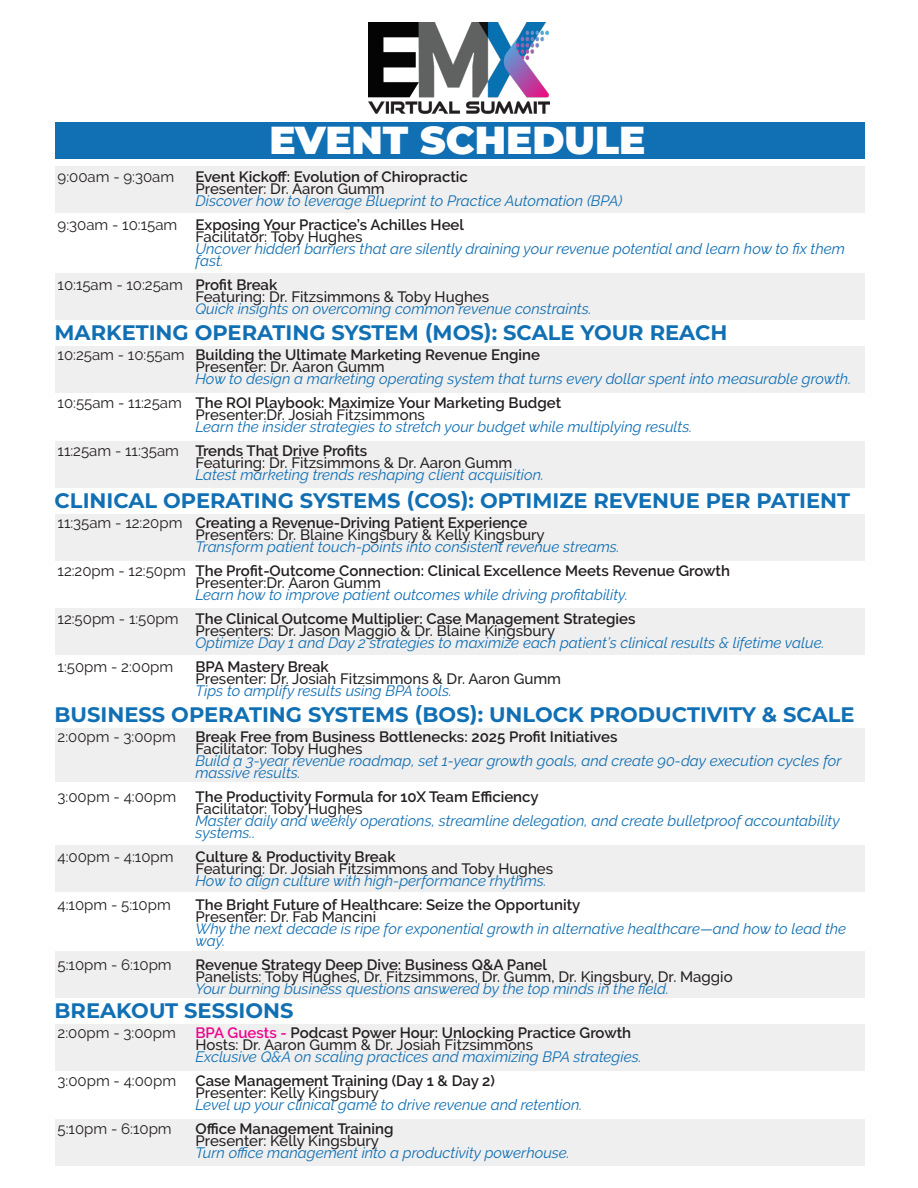
<style>
.page{position:relative;width:918px;height:1188px;background:#fff}
.page>*{position:absolute;margin:0;border:0;box-sizing:border-box;transform-origin:0 0}
.t1{font:900 39px "Montserrat";color:#fff}
.t2{font:700 21px "Montserrat";color:#116fb3}
.t3{font:italic 15px/12px "Raleway";color:#116fb3}
.t4{font:600 15px "Raleway";color:#231f20}
.t5{font:500 15px "Raleway";color:#231f20}
.t6{font:15px "Raleway";color:#231f20}
.s1{color:#ed028c}
</style>
<div class="page">
<div style="left:55px;top:123px;width:810px;height:36px;background:#116fb3"></div>
<div style="left:55px;top:166px;width:810px;height:47px;background:#efefef"></div>
<div style="left:55px;top:346px;width:810px;height:47px;background:#efefef"></div>
<div style="left:55px;top:1024px;width:810px;height:47px;background:#efefef"></div>
<div style="left:55px;top:514px;width:810px;height:47px;background:#efefef"></div>
<div style="left:55px;top:728px;width:810px;height:54px;background:#efefef"></div>
<div style="left:55px;top:441px;width:810px;height:46px;background:#efefef"></div>
<div style="left:55px;top:1119px;width:810px;height:46px;background:#efefef"></div>
<div style="left:55px;top:608px;width:810px;height:47px;background:#efefef"></div>
<div style="left:55px;top:845px;width:810px;height:47px;background:#efefef"></div>
<div style="left:55px;top:951px;width:810px;height:47px;background:#efefef"></div>
<div style="left:55px;top:273px;width:810px;height:47px;background:#efefef"></div>
<img style="left:369px;top:23px;width:180px;height:91px">
<p class="t1" style="left:269px;top:111px;width:378px">EVENT SCHEDULE</p>
<p class="t4" style="left:195px;top:168px;width:274px">Event Kickoff: Evolution of Chiropractic</p>
<p class="t5" style="left:195px;top:180px;width:191px">Presenter: Dr. Aaron Gumm</p>
<p class="t3" style="left:195px;top:194px;width:429px">Discover how to leverage Blueprint to Practice Automation (BPA)</p>
<p class="t4" style="left:195px;top:216px;width:270px">Exposing Your Practice’s Achilles Heel</p>
<p class="t5" style="left:195px;top:228px;width:168px">Facilitator: Toby Hughes</p>
<p class="t3" style="left:195px;top:242px;width:651px">Uncover hidden barriers that are silently draining your revenue potential and learn how to fix them fast.</p>
<p class="t4" style="left:195px;top:276px;width:83px">Profit Break</p>
<p class="t5" style="left:195px;top:288px;width:295px">Featuring: Dr. Fitzsimmons &amp; Toby Hughes</p>
<p class="t3" style="left:195px;top:302px;width:398px">Quick insights on overcoming common revenue constraints.</p>
<p class="t4" style="left:195px;top:346px;width:346px">Building the Ultimate Marketing Revenue Engine</p>
<p class="t5" style="left:195px;top:358px;width:191px">Presenter: Dr. Aaron Gumm</p>
<p class="t3" style="left:195px;top:373px;width:657px">How to design a marketing operating system that turns every dollar spent into measurable growth.</p>
<p class="t4" style="left:195px;top:394px;width:367px">The ROI Playbook: Maximize Your Marketing Budget</p>
<p class="t5" style="left:195px;top:406px;width:231px">Presenter:Dr. Josiah Fitzsimmons</p>
<p class="t3" style="left:195px;top:421px;width:498px">Learn the insider strategies to stretch your budget while multiplying results.</p>
<p class="t4" style="left:195px;top:442px;width:173px">Trends That Drive Profits</p>
<p class="t5" style="left:195px;top:454px;width:318px">Featuring: Dr. Fitzsimmons &amp; Dr. Aaron Gumm</p>
<p class="t3" style="left:195px;top:469px;width:350px">Latest marketing trends reshaping client acquisition.</p>
<p class="t6" style="left:58px;top:168px;width:118px">9:00am - 9:30am</p>
<p class="t6" style="left:58px;top:216px;width:121px">9:30am - 10:15am</p>
<p class="t6" style="left:58px;top:276px;width:127px">10:15am - 10:25am</p>
<p class="t2" style="left:55px;top:318px;width:674px">MARKETING OPERATING SYSTEM (MOS): SCALE YOUR REACH</p>
<p class="t6" style="left:58px;top:346px;width:129px">10:25am - 10:55am</p>
<p class="t6" style="left:58px;top:394px;width:126px">10:55am - 11:25am</p>
<p class="t6" style="left:58px;top:442px;width:123px">11:25am - 11:35am</p>
<p class="t2" style="left:55px;top:485px;width:797px">CLINICAL OPERATING SYSTEMS (COS): OPTIMIZE REVENUE PER PATIENT</p>
<p class="t4" style="left:195px;top:514px;width:333px">Creating a Revenue-Driving Patient Experience</p>
<p class="t5" style="left:195px;top:526px;width:351px">Presenters: Dr. Blaine Kingsbury &amp; Kelly Kingsbury</p>
<p class="t3" style="left:195px;top:541px;width:426px">Transform patient touch-points into consistent revenue streams.</p>
<p class="t4" style="left:195px;top:562px;width:536px">The Profit-Outcome Connection: Clinical Excellence Meets Revenue Growth</p>
<p class="t5" style="left:195px;top:574px;width:187px">Presenter:Dr. Aaron Gumm</p>
<p class="t3" style="left:195px;top:589px;width:434px">Learn how to improve patient outcomes while driving profitability.</p>
<p class="t4" style="left:195px;top:610px;width:442px">The Clinical Outcome Multiplier: Case Management Strategies</p>
<p class="t5" style="left:195px;top:622px;width:361px">Presenters: Dr. Jason Maggio &amp; Dr. Blaine Kingsbury</p>
<p class="t3" style="left:195px;top:637px;width:631px">Optimize Day 1 and Day 2 strategies to maximize each patient’s clinical results &amp; lifetime value.</p>
<p class="t4" style="left:195px;top:658px;width:135px">BPA Mastery Break</p>
<p class="t5" style="left:195px;top:670px;width:367px">Presenter: Dr. Josiah Fitzsimmons &amp; Dr. Aaron Gumm</p>
<p class="t3" style="left:195px;top:685px;width:258px">Tips to amplify results using BPA tools.</p>
<p class="t4" style="left:195px;top:728px;width:424px">Break Free from Business Bottlenecks: 2025 Profit Initiatives</p>
<p class="t5" style="left:195px;top:740px;width:168px">Facilitator: Toby Hughes</p>
<p class="t3" style="left:195px;top:755px;width:648px">Build a 3-year revenue roadmap, set 1-year growth goals, and create 90-day execution cycles for massive results.</p>
<p class="t4" style="left:195px;top:788px;width:345px">The Productivity Formula for 10X Team Efficiency</p>
<p class="t5" style="left:195px;top:800px;width:168px">Facilitator: Toby Hughes</p>
<p class="t3" style="left:195px;top:815px;width:646px">Master daily and weekly operations, streamline delegation, and create bulletproof accountability systems..</p>
<p class="t4" style="left:195px;top:848px;width:202px">Culture &amp; Productivity Break</p>
<p class="t5" style="left:195px;top:860px;width:359px">Featuring: Dr. Josiah Fitzsimmons and Toby Hughes</p>
<p class="t3" style="left:195px;top:875px;width:353px">How to align culture with high-performance rhythms.</p>
<p class="t4" style="left:195px;top:896px;width:386px">The Bright Future of Healthcare: Seize the Opportunity</p>
<p class="t5" style="left:195px;top:908px;width:182px">Presenter: Dr. Fab Mancini</p>
<p class="t3" style="left:195px;top:923px;width:652px">Why the next decade is ripe for exponential growth in alternative healthcare—and how to lead the way.</p>
<p class="t4" style="left:195px;top:956px;width:353px">Revenue Strategy Deep Dive: Business Q&amp;A Panel</p>
<p class="t5" style="left:195px;top:968px;width:539px">Panelists: Toby Hughes, Dr. Fitzsimmons, Dr. Gumm, Dr. Kingsbury, Dr. Maggio</p>
<p class="t3" style="left:195px;top:983px;width:475px">Your burning business questions answered by the top minds in the field.</p>
<p class="t6" style="left:58px;top:514px;width:126px">11:35am - 12:20pm</p>
<p class="t6" style="left:58px;top:562px;width:130px">12:20pm - 12:50pm</p>
<p class="t6" style="left:58px;top:610px;width:123px">12:50pm - 1:50pm</p>
<p class="t6" style="left:58px;top:658px;width:117px">1:50pm - 2:00pm</p>
<p class="t2" style="left:55px;top:700px;width:801px">BUSINESS OPERATING SYSTEMS (BOS): UNLOCK PRODUCTIVITY &amp; SCALE</p>
<p class="t6" style="left:58px;top:728px;width:120px">2:00pm - 3:00pm</p>
<p class="t6" style="left:58px;top:788px;width:120px">3:00pm - 4:00pm</p>
<p class="t6" style="left:58px;top:848px;width:118px">4:00pm - 4:10pm</p>
<p class="t6" style="left:58px;top:896px;width:115px">4:10pm - 5:10pm</p>
<p class="t6" style="left:58px;top:956px;width:116px">5:10pm - 6:10pm</p>
<p class="t2" style="left:55px;top:996px;width:240px">BREAKOUT SESSIONS</p>
<p class="t6" style="left:58px;top:1024px;width:120px">2:00pm - 3:00pm</p>
<p class="t6" style="left:58px;top:1072px;width:120px">3:00pm - 4:00pm</p>
<p class="t6" style="left:58px;top:1120px;width:116px">5:10pm - 6:10pm</p>
<p class="t4" style="left:195px;top:1024px;width:437px"><span class="s1">BPA Guests -</span> Podcast Power Hour: Unlocking Practice Growth</p>
<p class="t5" style="left:195px;top:1036px;width:339px">Hosts: Dr. Aaron Gumm &amp; Dr. Josiah Fitzsimmons</p>
<p class="t3" style="left:195px;top:1051px;width:448px">Exclusive Q&amp;A on scaling practices and maximizing BPA strategies.</p>
<p class="t4" style="left:195px;top:1072px;width:301px">Case Management Training (Day 1 &amp; Day 2)</p>
<p class="t5" style="left:195px;top:1084px;width:185px">Presenter: Kelly Kingsbury</p>
<p class="t3" style="left:195px;top:1099px;width:388px">Level up your clinical game to drive revenue and retention.</p>
<p class="t4" style="left:195px;top:1120px;width:200px">Office Management Training</p>
<p class="t5" style="left:195px;top:1132px;width:185px">Presenter: Kelly Kingsbury</p>
<p class="t3" style="left:195px;top:1147px;width:376px">Turn office management into a productivity powerhouse.</p>
</div>
